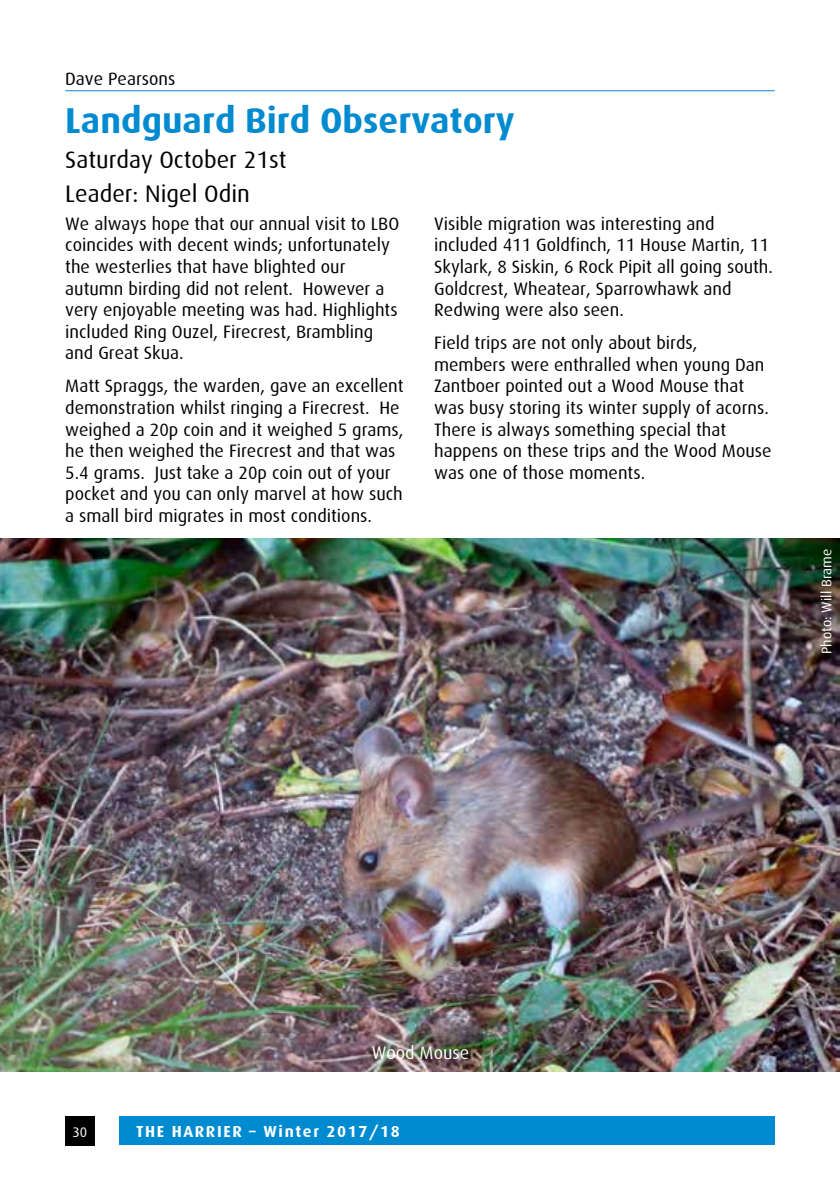
<style>
.page{position:relative;width:840px;height:1191px;background:#fff}
.page>*{position:absolute;margin:0;border:0;box-sizing:border-box;transform-origin:0 0}
.t1{font:700 36px "Dax";color:#008bd0}
.t2{font:24px/34.4px "Dax";color:#000}
.t3{font:18px/21.6px "Dax";color:#000}
.t4{font:18px "Dax";color:#fff}
.t5{font:700 16px "Dax";letter-spacing:.1em;color:#fff}
.t6{font:14px "Dax";color:#fff}
</style>
<div class="page">
<div style="left:119px;top:1116px;width:655px;height:28px;background:#008bd0"></div>
<div style="left:65px;top:1116px;width:30px;height:29px;background:#000"></div>
<hr style="left:65px;top:90px;width:709px;height:1px;background:#008bd0">
<img style="left:0;top:539px;width:839px;height:532px">
<p class="t3" style="left:65px;top:68px;width:111px">Dave Pearsons</p>
<h1 class="t1" style="left:65px;top:101px;width:450px">Landguard Bird Observatory</h1>
<h2 class="t2" style="left:65px;top:143px;width:222px">Saturday October 21st<br>Leader: Nigel Odin</h2>
<p class="t3" style="left:65px;top:213px;width:335px">We always hope that our annual visit to LBO coincides with decent winds; unfortunately the westerlies that have blighted our autumn birding did not relent. However a very enjoyable meeting was had. Highlights included Ring Ouzel, Firecrest, Brambling and Great Skua.</p>
<p class="t3" style="left:65px;top:375px;width:340px">Matt Spraggs, the warden, gave an excellent demonstration whilst ringing a Firecrest. He weighed a 20p coin and it weighed 5 grams, he then weighed the Firecrest and that was 5.4 grams. Just take a 20p coin out of your pocket and you can only marvel at how such a small bird migrates in most conditions.</p>
<p class="t3" style="left:434px;top:213px;width:340px">Visible migration was interesting and included 411 Goldfinch, 11 House Martin, 11<br>Skylark, 8 Siskin, 6 Rock Pipit all going south.<br>Goldcrest, Wheatear, Sparrowhawk and Redwing were also seen.</p>
<p class="t3" style="left:434px;top:332px;width:338px">Field trips are not only about birds, members were enthralled when young Dan Zantboer pointed out a Wood Mouse that was busy storing its winter supply of acorns.<br>There is always something special that happens on these trips and the Wood Mouse was one of those moments.</p>
<p class="t6" style="left:818px;top:654px;width:107px;rotate:-90deg">Photo: Will Brame</p>
<p class="t4" style="left:371px;top:1042px;width:99px">Wood Mouse</p>
<p class="t6" style="left:72px;top:1124px;width:16px">30</p>
<p class="t5" style="left:136px;top:1122px;width:265px">THE HARRIER – Winter 2017/18</p>
</div>
